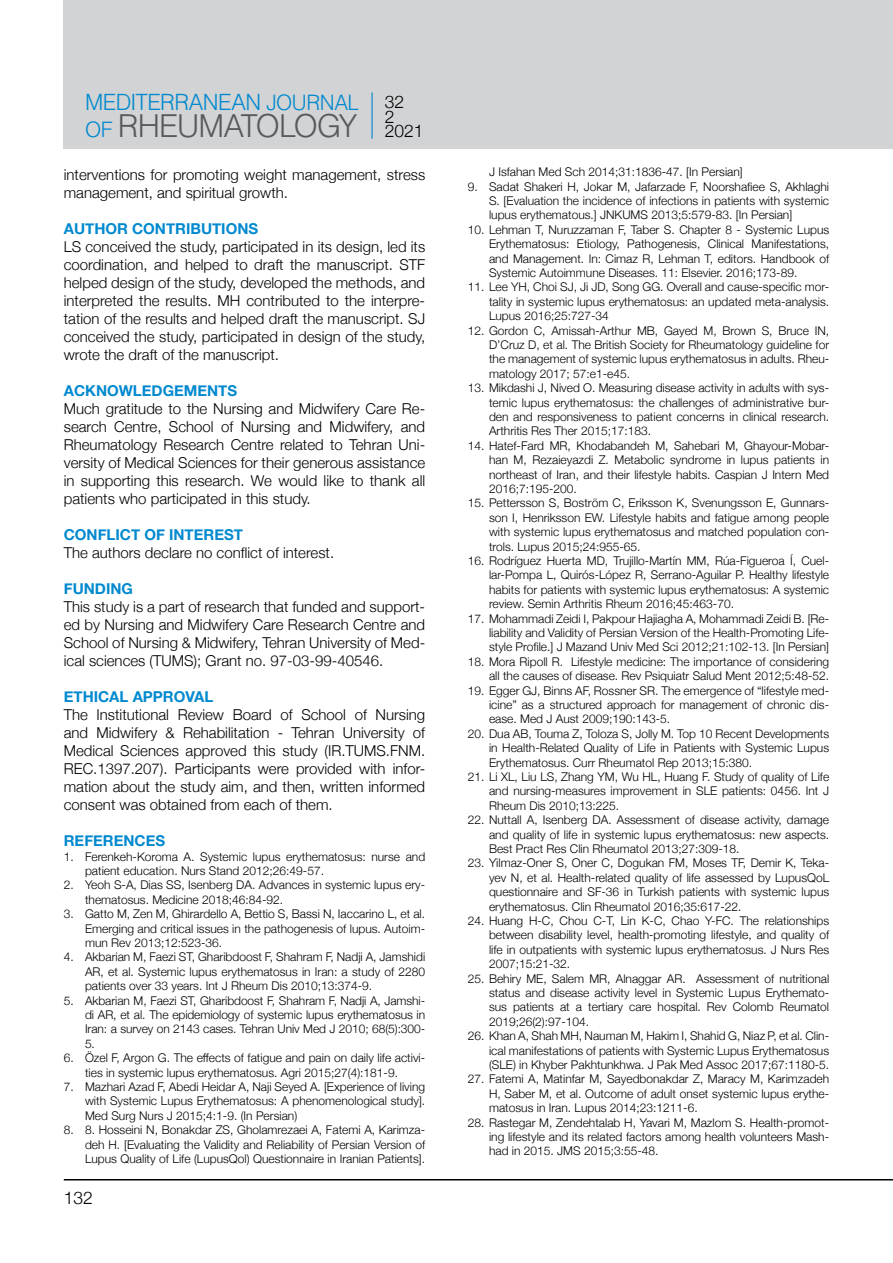
<style>
.page{position:relative;width:893px;height:1263px;background:#fff}
.page>*{position:absolute;margin:0;border:0;box-sizing:border-box;transform-origin:0 0}
.t1{font:31.2px "UB Helvetica Light";letter-spacing:-.025em;color:#58595b}
.t2{font:22.2px "UB Helvetica Light";letter-spacing:-.02em;color:#0089cf}
.t3{font:300 17.4px/15px "Helvetica Neue";color:#000}
.t4{font:300 15px/18px "Helvetica Neue";color:#000;text-align:justify}
.t5{font:700 15px "Helvetica Neue";color:#0089cf}
.t6{font:300 12px/14.4px "Helvetica Neue";color:#000;text-align:justify}
.s1{font-size:21px}
.s2{font-size:21px;color:#0089cf}
</style>
<div class="page">
<hr style="left:64px;top:1179px;width:829px;height:1px;background:#000">
<div style="left:64px;top:0;width:829px;height:149px;background:#d1d3d4"></div>
<hr style="left:371px;top:92px;width:2px;height:47px;background:#0089cf">
<h2 class="t2" style="left:85px;top:89px;width:275px">MEDITERRANEAN <span class="s1">JOURNAL</span></h2>
<h1 class="t1" style="left:85px;top:107px;width:273px"><span class="s2">OF</span> RHEUMATOLOGY</h1>
<h3 class="t3" style="left:385px;top:93px;width:40px">32<br>2<br>2021</h3>
<p class="t4" style="left:64px;top:165px;width:363px">interventions for promoting weight management, stress management, and spiritual growth.</p>
<p class="t5" style="left:64px;top:217px;width:196px">AUTHOR CONTRIBUTIONS</p>
<p class="t4" style="left:64px;top:237px;width:363px">LS conceived the study, participated in its design, led its coordination, and helped to draft the manuscript. STF helped design of the study, developed the methods, and interpreted the results. MH contributed to the interpre&shy;tation of the results and helped draft the manuscript. SJ conceived the study, participated in design of the study, wrote the draft of the manuscript.</p>
<p class="t5" style="left:64px;top:379px;width:175px">ACKNOWLEDGEMENTS</p>
<p class="t4" style="left:64px;top:399px;width:363px">Much gratitude to the Nursing and Midwifery Care Re&shy;search Centre, School of Nursing and Midwifery, and Rheumatology Research Centre related to Tehran Uni&shy;versity of Medical Sciences for their generous assistance in supporting this research. We would like to thank all patients who participated in this study.</p>
<p class="t5" style="left:64px;top:523px;width:181px">CONFLICT OF INTEREST</p>
<p class="t4" style="left:64px;top:543px;width:272px">The authors declare no conflict of interest.</p>
<p class="t5" style="left:64px;top:577px;width:71px">FUNDING</p>
<p class="t4" style="left:64px;top:597px;width:363px">This study is a part of research that funded and support&shy;ed by Nursing and Midwifery Care Research Centre and School of Nursing &amp; Midwifery, Tehran University of Med&shy;ical sciences (TUMS); Grant no. 97-03-99-40546.</p>
<p class="t5" style="left:64px;top:685px;width:151px">ETHICAL APPROVAL</p>
<p class="t4" style="left:64px;top:705px;width:363px">The Institutional Review Board of School of Nursing and Midwifery &amp; Rehabilitation - Tehran University of Medical Sciences approved this study (IR.TUMS.FNM.<br>REC.1397.207). Participants were provided with infor&shy;mation about the study aim, and then, written informed consent was obtained from each of them.</p>
<p class="t5" style="left:64px;top:829px;width:103px">REFERENCES</p>
<p class="t6" style="left:85px;top:848px;width:342px;text-indent:-21px">1. Ferenkeh-Koroma A. Systemic lupus erythematosus: nurse and patient education. Nurs Stand 2012;26:49-57.</p>
<p class="t6" style="left:85px;top:877px;width:342px;text-indent:-21px">2. Yeoh S-A, Dias SS, Isenberg DA. Advances in systemic lupus ery&shy;thematosus. Medicine 2018;46:84-92.</p>
<p class="t6" style="left:85px;top:906px;width:342px;text-indent:-21px">3. Gatto M, Zen M, Ghirardello A, Bettio S, Bassi N, Iaccarino L, et al.<br>Emerging and critical issues in the pathogenesis of lupus. Autoim&shy;mun Rev 2013;12:523-36.</p>
<p class="t6" style="left:85px;top:949px;width:342px;text-indent:-21px">4. Akbarian M, Faezi ST, Gharibdoost F, Shahram F, Nadji A, Jamshidi AR, et al. Systemic lupus erythematosus in Iran: a study of 2280 patients over 33 years. Int J Rheum Dis 2010;13:374-9.</p>
<p class="t6" style="left:85px;top:992px;width:342px;text-indent:-21px">5. Akbarian M, Faezi ST, Gharibdoost F, Shahram F, Nadji A, Jamshi&shy;di AR, et al. The epidemiology of systemic lupus erythematosus in Iran: a survey on 2143 cases. Tehran Univ Med J 2010; 68(5):300- 5.</p>
<p class="t6" style="left:64px;top:1050px;width:363px;text-align:center">6. Özel F, Argon G. The effects of fatigue and pain on daily life activi&shy;ties in systemic lupus erythematosus. Agri 2015;27(4):181-9.</p>
<p class="t6" style="left:85px;top:1078px;width:342px;text-indent:-21px">7. Mazhari Azad F, Abedi Heidar A, Naji Seyed A. [Experience of living with Systemic Lupus Erythematosus: A phenomenological study].<br>Med Surg Nurs J 2015;4:1-9. (In Persian)</p>
<p class="t6" style="left:85px;top:1122px;width:342px;text-indent:-21px">8. 8. Hosseini N, Bonakdar ZS, Gholamrezaei A, Fatemi A, Karimza&shy;deh H. [Evaluating the Validity and Reliability of Persian Version of Lupus Quality of Life (LupusQol) Questionnaire in Iranian Patients].</p>
<h3 class="t3" style="left:64px;top:1189px;width:31px">132</h3>
<p class="t6" style="left:489px;top:164px;width:255px">J Isfahan Med Sch 2014;31:1836-47. [In Persian]</p>
<p class="t6" style="left:489px;top:178px;width:342px;text-indent:-21px">9. Sadat Shakeri H, Jokar M, Jafarzade F, Noorshafiee S, Akhlaghi S. [Evaluation the incidence of infections in patients with systemic lupus erythematous.] JNKUMS 2013;5:579-83. [In Persian]</p>
<p class="t6" style="left:489px;top:221px;width:342px;text-indent:-21px">10. Lehman T, Nuruzzaman F, Taber S. Chapter 8 - Systemic Lupus Erythematosus: Etiology, Pathogenesis, Clinical Manifestations, and Management. In: Cimaz R, Lehman T, editors. Handbook of Systemic Autoimmune Diseases. 11: Elsevier. 2016;173-89.</p>
<p class="t6" style="left:489px;top:279px;width:342px;text-indent:-21px">11. Lee YH, Choi SJ, Ji JD, Song GG. Overall and cause-specific mor&shy;tality in systemic lupus erythematosus: an updated meta-analysis.<br>Lupus 2016;25:727-34</p>
<p class="t6" style="left:489px;top:322px;width:342px;text-indent:-21px">12. Gordon C, Amissah-Arthur MB, Gayed M, Brown S, Bruce IN, D’Cruz D, et al. The British Society for Rheumatology guideline for the management of systemic lupus erythematosus in adults. Rheu&shy;matology 2017; 57:e1-e45.</p>
<p class="t6" style="left:489px;top:380px;width:342px;text-indent:-21px">13. Mikdashi J, Nived O. Measuring disease activity in adults with sys&shy;temic lupus erythematosus: the challenges of administrative bur&shy;den and responsiveness to patient concerns in clinical research.<br>Arthritis Res Ther 2015;17:183.</p>
<p class="t6" style="left:489px;top:437px;width:342px;text-indent:-21px">14. Hatef-Fard MR, Khodabandeh M, Sahebari M, Ghayour-Mobar&shy;han M, Rezaieyazdi Z. Metabolic syndrome in lupus patients in northeast of Iran, and their lifestyle habits. Caspian J Intern Med 2016;7:195-200.</p>
<p class="t6" style="left:489px;top:495px;width:342px;text-indent:-21px">15. Pettersson S, Boström C, Eriksson K, Svenungsson E, Gunnars&shy;son I, Henriksson EW. Lifestyle habits and fatigue among people with systemic lupus erythematosus and matched population con&shy;trols. Lupus 2015;24:955-65.</p>
<p class="t6" style="left:489px;top:553px;width:342px;text-indent:-21px">16. Rodríguez Huerta MD, Trujillo-Martín MM, Rúa-Figueroa Í, Cuel&shy;lar-Pompa L, Quirós-López R, Serrano-Aguilar P. Healthy lifestyle habits for patients with systemic lupus erythematosus: A systemic review. Semin Arthritis Rheum 2016;45:463-70.</p>
<p class="t6" style="left:489px;top:610px;width:342px;text-indent:-21px">17. Mohammadi Zeidi I, Pakpour Hajiagha A, Mohammadi Zeidi B. [Re&shy;liability and Validity of Persian Version of the Health-Promoting Life&shy;style Profile.] J Mazand Univ Med Sci 2012;21:102-13. [In Persian]</p>
<p class="t6" style="left:468px;top:653px;width:363px;text-align:right">18. Mora Ripoll R. Lifestyle medicine: The importance of considering all the causes of disease. Rev Psiquiatr Salud Ment 2012;5:48-52.</p>
<p class="t6" style="left:489px;top:682px;width:342px;text-indent:-21px">19. Egger GJ, Binns AF, Rossner SR. The emergence of “lifestyle med&shy;icine” as a structured approach for management of chronic dis&shy;ease. Med J Aust 2009;190:143-5.</p>
<p class="t6" style="left:489px;top:725px;width:342px;text-indent:-21px">20. Dua AB, Touma Z, Toloza S, Jolly M. Top 10 Recent Developments in Health-Related Quality of Life in Patients with Systemic Lupus Erythematosus. Curr Rheumatol Rep 2013;15:380.</p>
<p class="t6" style="left:489px;top:769px;width:342px;text-indent:-21px">21. Li XL, Liu LS, Zhang YM, Wu HL, Huang F. Study of quality of Life and nursing-measures improvement in SLE patients: 0456. Int J Rheum Dis 2010;13:225.</p>
<p class="t6" style="left:489px;top:812px;width:342px;text-indent:-21px">22. Nuttall A, Isenberg DA. Assessment of disease activity, damage and quality of life in systemic lupus erythematosus: new aspects.<br>Best Pract Res Clin Rheumatol 2013;27:309-18.</p>
<p class="t6" style="left:489px;top:855px;width:342px;text-indent:-21px">23. Yilmaz-Oner S, Oner C, Dogukan FM, Moses TF, Demir K, Teka&shy;yev N, et al. Health-related quality of life assessed by LupusQoL questionnaire and SF-36 in Turkish patients with systemic lupus erythematosus. Clin Rheumatol 2016;35:617-22.</p>
<p class="t6" style="left:489px;top:913px;width:342px;text-indent:-21px">24. Huang H-C, Chou C-T, Lin K-C, Chao Y-FC. The relationships between disability level, health-promoting lifestyle, and quality of life in outpatients with systemic lupus erythematosus. J Nurs Res 2007;15:21-32.</p>
<p class="t6" style="left:489px;top:970px;width:342px;text-indent:-21px">25. Behiry ME, Salem MR, Alnaggar AR. Assessment of nutritional status and disease activity level in Systemic Lupus Erythemato&shy;sus patients at a tertiary care hospital. Rev Colomb Reumatol 2019;26(2):97-104.</p>
<p class="t6" style="left:489px;top:1028px;width:342px;text-indent:-21px">26. Khan A, Shah MH, Nauman M, Hakim I, Shahid G, Niaz P, et al. Clin&shy;ical manifestations of patients with Systemic Lupus Erythematosus (SLE) in Khyber Pakhtunkhwa. J Pak Med Assoc 2017;67:1180-5.</p>
<p class="t6" style="left:489px;top:1071px;width:342px;text-indent:-21px">27. Fatemi A, Matinfar M, Sayedbonakdar Z, Maracy M, Karimzadeh H, Saber M, et al. Outcome of adult onset systemic lupus erythe&shy;matosus in Iran. Lupus 2014;23:1211-6.</p>
<p class="t6" style="left:489px;top:1114px;width:342px;text-indent:-21px">28. Rastegar M, Zendehtalab H, Yavari M, Mazlom S. Health-promot&shy;ing lifestyle and its related factors among health volunteers Mash&shy;had in 2015. JMS 2015;3:55-48.</p>
</div>
